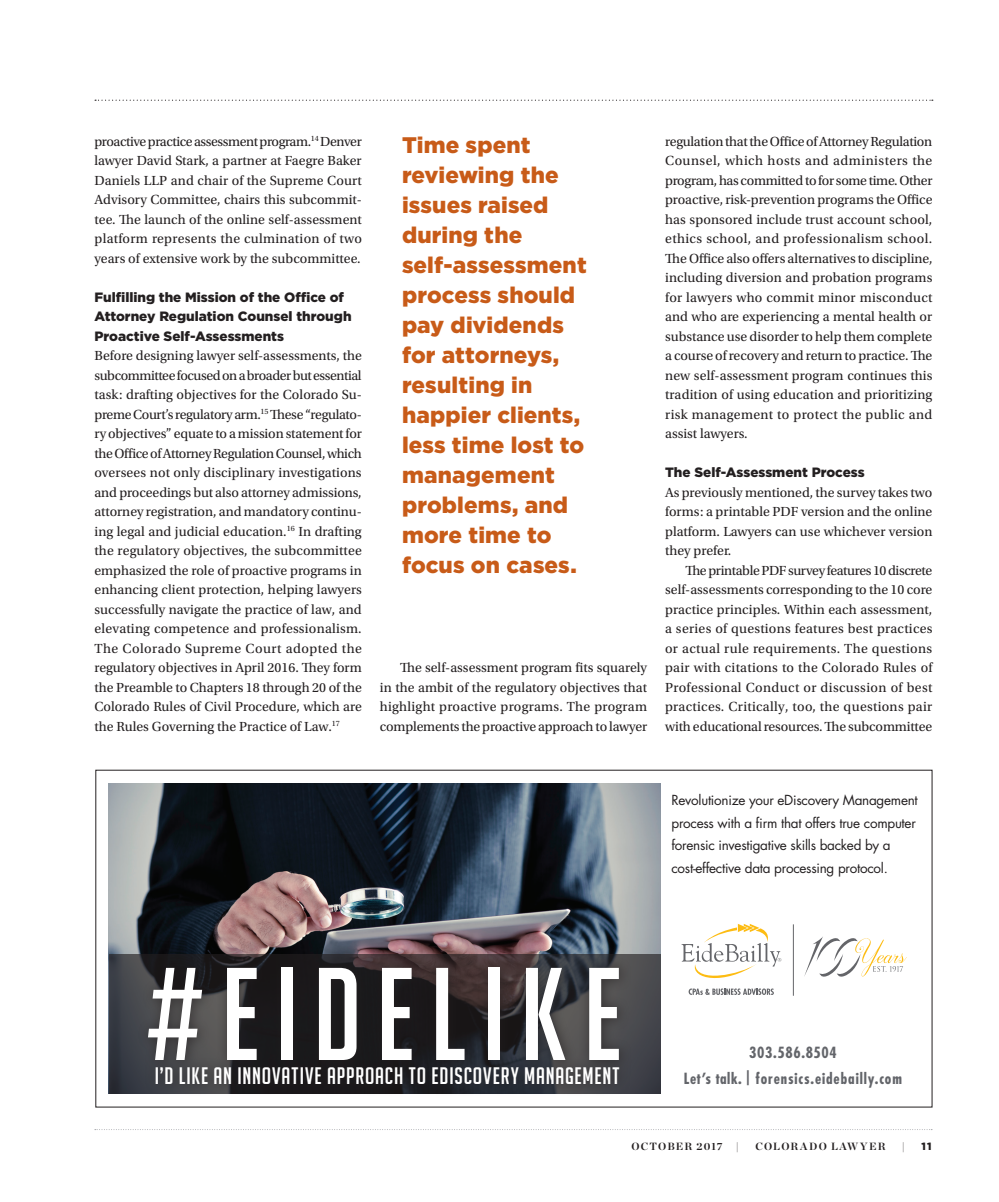
<style>
.page{position:relative;width:999px;height:1202px;background:#fff}
.page>*{position:absolute;margin:0;border:0;box-sizing:border-box;transform-origin:0 0}
.t1{font:128.25px "Big Noodle Titling";letter-spacing:.13em;color:#fff}
.t2{font:23.25px "Big Noodle Titling";letter-spacing:.035em;color:#fff}
.Pullquote{font:900 22.5px/30px "Gotham";letter-spacing:.005em;color:#c85b18}
.t3{font:700 condensed 15px "Futura";letter-spacing:.055em;color:#63656a}
.Body_Text{font:13.8px/19.5px "Utopia Std";color:#231f20;text-align:justify}
.Body_Text_No_Indent{font:13.8px/19.5px "Utopia Std";color:#231f20;text-align:justify}
.t4{font:13.5px/22.5px "Futura";letter-spacing:-.02em;color:#231f20}
.Body_Subhead{font:900 13.5px/19.5px "Gotham";color:#231f20}
.t5{font:700 10.5px "Chronicle Display";letter-spacing:.115em;color:#231f20}
.t6{font:900 10.5px "Gotham";color:#231f20}
</style>
<div class="page">
<svg style="left:95px;top:1129px;width:837px;height:1px"></svg>
<svg style="left:95px;top:100px;width:838px;height:1px"></svg>
<img style="left:109px;top:783px;width:552px;height:171px">
<svg style="left:109px;top:954px;width:552px;height:140px;background:#3e3f45"></svg>
<div style="left:138px;top:956px;width:494px;height:140px;background:#231f20;opacity:.69"></div>
<svg style="left:681px;top:924px;width:100px;height:71px"></svg>
<hr style="left:793px;top:924px;width:1px;height:71px;background:#646569">
<svg style="left:804px;top:936px;width:103px;height:41px"></svg>
<p class="Body_Text" style="left:94px;top:132px;width:269px">proactive practice assessment program.<sup>14</sup> Denver lawyer David Stark, a partner at Faegre Baker Daniels LLP and chair of the Supreme Court Advisory Committee, chairs this subcommit&shy;tee. The launch of the online self-assessment platform represents the culmination of two years of extensive work by the subcommittee.</p>
<p class="Body_Subhead" style="left:94px;top:287px;width:259px">Fulfilling the Mission of the Office of<br>Attorney Regulation Counsel through<br>Proactive Self-Assessments</p>
<p class="Body_Text_No_Indent" style="left:94px;top:346px;width:269px">Before designing lawyer self-assessments, the subcommittee focused on a broader but essential task: drafting objectives for the Colorado Su&shy;preme Court’s regulatory arm.<sup>15</sup> These “regulato&shy;ry objectives” equate to a mission statement for the Office of Attorney Regulation Counsel, which oversees not only disciplinary investigations and proceedings but also attorney admissions, attorney registration, and mandatory continu&shy;ing legal and judicial education.<sup>16</sup> In drafting the regulatory objectives, the subcommittee emphasized the role of proactive programs in enhancing client protection, helping lawyers successfully navigate the practice of law, and elevating competence and professionalism.<br>The Colorado Supreme Court adopted the regulatory objectives in April 2016. They form the Preamble to Chapters 18 through 20 of the Colorado Rules of Civil Procedure, which are the Rules Governing the Practice of Law.<sup>17</sup></p>
<p class="Pullquote" style="left:402px;top:130px;width:158px">Time spent reviewing the issues raised during the</p>
<p class="Pullquote" style="left:402px;top:250px;width:186px">self-assessment process should pay dividends for attorneys, resulting in happier clients, less time lost to management problems, and more time to</p>
<p class="Pullquote" style="left:402px;top:550px;width:176px">focus on cases.</p>
<p class="Body_Text" style="left:380px;top:658px;width:269px;text-indent:20px">The self-assessment program fits squarely in the ambit of the regulatory objectives that highlight proactive programs. The program complements the proactive approach to lawyer</p>
<p class="Body_Text" style="left:665px;top:132px;width:269px">regulation that the Office of Attorney Regulation Counsel, which hosts and administers the program, has committed to for some time. Other proactive, risk-prevention programs the Office has sponsored include trust account school, ethics school, and professionalism school.<br>The Office also offers alternatives to discipline, including diversion and probation programs for lawyers who commit minor misconduct and who are experiencing a mental health or substance use disorder to help them complete a course of recovery and return to practice. The new self-assessment program continues this tradition of using education and prioritizing risk management to protect the public and assist lawyers.</p>
<p class="Body_Subhead" style="left:665px;top:462px;width:201px">The Self-Assessment Process</p>
<p class="Body_Text_No_Indent" style="left:665px;top:483px;width:269px">As previously mentioned, the survey takes two forms: a printable PDF version and the online platform. Lawyers can use whichever version they prefer.</p>
<p class="Body_Text" style="left:665px;top:561px;width:269px;text-indent:20px">The printable PDF survey features 10 discrete self-assessments corresponding to the 10 core practice principles. Within each assessment, a series of questions features best practices or actual rule requirements. The questions pair with citations to the Colorado Rules of Professional Conduct or discussion of best practices. Critically, too, the questions pair with educational resources. The subcommittee</p>
<p class="t4" style="left:671px;top:789px;width:248px">Revolutionize your eDiscovery Management process with a firm that offers true computer forensic investigative skills backed by a cost-effective data processing protocol.</p>
<p class="t1" style="left:148px;top:945px;width:475px">#EIDELIKE</p>
<p class="t2" style="left:155px;top:1062px;width:466px">I’D LIKE AN INNOVATIVE APPROACH TO EDISCOVERY MANAGEMENT</p>
<p class="t3" style="left:749px;top:1043px;width:89px">303.586.8504</p>
<p class="t3" style="left:684px;top:1068px;width:219px">Let’s talk. | forensics.eidebailly.com</p>
<p class="t5" style="left:631px;top:1138px;width:93px">OCTOBER 2017</p>
<p class="t5" style="left:736px;top:1138px;width:5px">|</p>
<p class="t5" style="left:755px;top:1138px;width:132px">COLORADO LAWYER</p>
<p class="t5" style="left:902px;top:1138px;width:5px">|</p>
<p class="t6" style="left:921px;top:1139px;width:12px">11</p>
</div>
